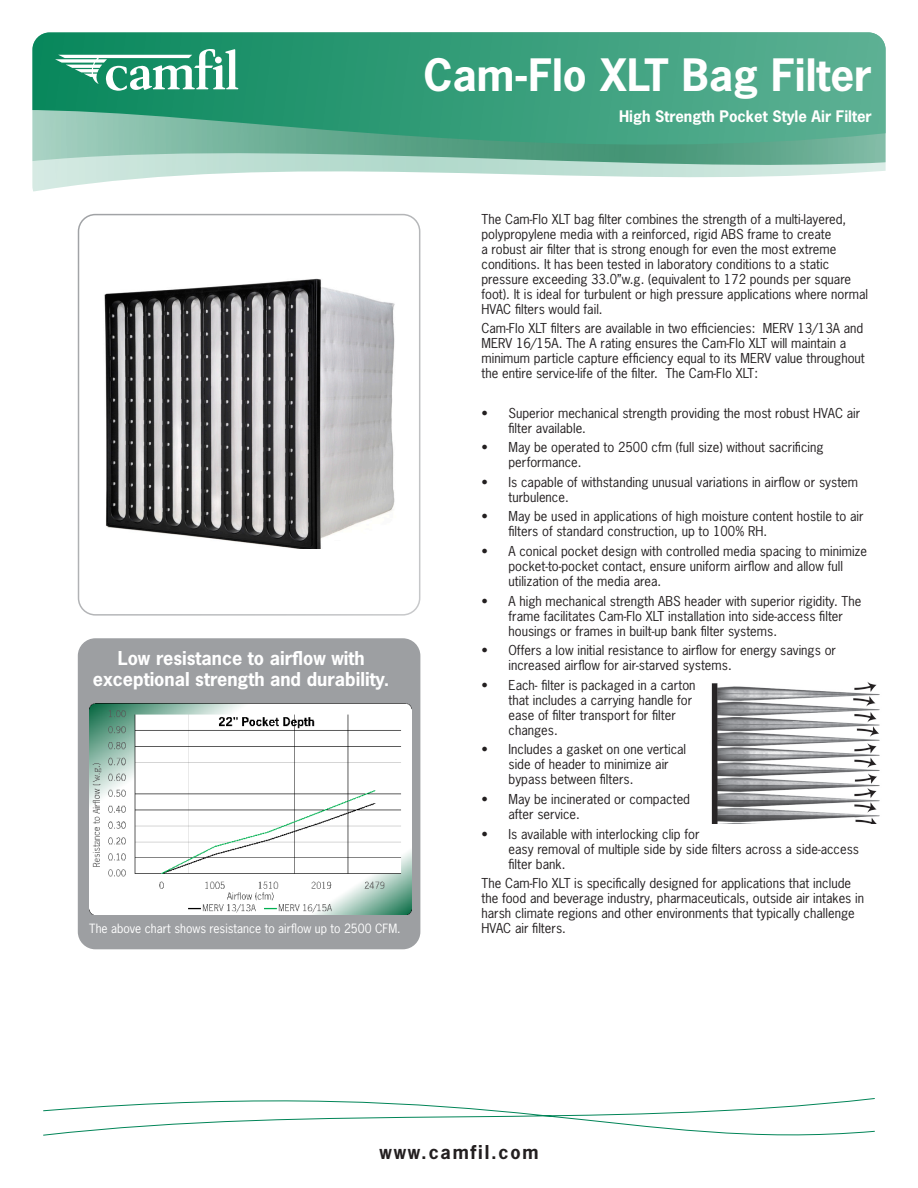
<style>
.page{position:relative;width:918px;height:1188px;background:#fff}
.page>*{position:absolute;margin:0;border:0;box-sizing:border-box;transform-origin:0 0}
.t1{font:700 42px "News Gothic Std";color:#fff}
.t2{font:700 18px/21.6px "News Gothic Std";color:#fff;text-align:center}
.t3{font:700 18px "News Gothic Std";letter-spacing:.1em;color:#231f20}
.t4{font:700 15px "News Gothic Std";color:#fffffe}
.t5{font:12.9px/15px "News Gothic Std";color:#231f20}
.t6{font:12px "News Gothic Std";color:#fff}
</style>
<div class="page">
<svg style="left:32px;top:32px;width:854px;height:160px;background:#67b399"></svg>
<div style="left:79px;top:639px;width:341px;height:310px;background:#9d9fa2;border-radius:17px"></div>
<div style="left:78px;top:638px;width:342px;height:311px;border:2px solid #9d9fa2;border-radius:17px"></div>
<div style="left:78px;top:214px;width:342px;height:402px;border:2px solid #9d9fa2;border-radius:17px"></div>
<svg style="left:43px;top:1098px;width:832px;height:38px"></svg>
<svg style="left:55px;top:49px;width:183px;height:42px"></svg>
<div style="left:215px;top:57px;width:7px;height:6px;background:#fff;border-radius:50%"></div>
<img style="left:711px;top:682px;width:169px;height:141px">
<img style="left:104px;top:278px;width:291px;height:271px">
<img style="left:90px;top:704px;width:321px;height:211px">
<p class="t1" style="left:424px;top:48px;width:450px">Cam-Flo XLT Bag Filter</p>
<p class="t4" style="left:619px;top:107px;width:254px">High Strength Pocket Style Air Filter</p>
<p class="t2" style="left:93px;top:647px;width:298px">Low resistance to airflow with exceptional strength and durability.</p>
<p class="t6" style="left:89px;top:921px;width:313px">The above chart shows resistance to airflow up to 2500 CFM.</p>
<p class="t5" style="left:482px;top:211px;width:388px">The Cam-Flo XLT bag filter combines the strength of a multi-layered, polypropylene media with a reinforced, rigid ABS frame to create<br>a robust air filter that is strong enough for even the most extreme conditions. It has been tested in laboratory conditions to a static pressure exceeding 33.0”w.g. (equivalent to 172 pounds per square foot). It is ideal for turbulent or high pressure applications where normal HVAC filters would fail.</p>
<p class="t5" style="left:482px;top:321px;width:385px">Cam-Flo XLT filters are available in two efficiencies: MERV 13/13A and MERV 16/15A. The A rating ensures the Cam-Flo XLT will maintain a minimum particle capture efficiency equal to its MERV value throughout the entire service-life of the filter. The Cam-Flo XLT:</p>
<p class="t5" style="left:508px;top:405px;width:353px;text-indent:-27px">• Superior mechanical strength providing the most robust HVAC air filter available.</p>
<p class="t5" style="left:508px;top:440px;width:317px;text-indent:-27px">• May be operated to 2500 cfm (full size) without sacrificing performance.</p>
<p class="t5" style="left:508px;top:474px;width:351px;text-indent:-27px">• Is capable of withstanding unusual variations in airflow or system turbulence.</p>
<p class="t5" style="left:508px;top:509px;width:357px;text-indent:-27px">• May be used in applications of high moisture content hostile to air filters of standard construction, up to 100% RH.</p>
<p class="t5" style="left:508px;top:544px;width:360px;text-indent:-27px">• A conical pocket design with controlled media spacing to minimize pocket-to-pocket contact, ensure uniform airflow and allow full utilization of the media area.</p>
<p class="t5" style="left:508px;top:593px;width:354px;text-indent:-27px">• A high mechanical strength ABS header with superior rigidity. The frame facilitates Cam-Flo XLT installation into side-access filter housings or frames in built-up bank filter systems.</p>
<p class="t5" style="left:508px;top:643px;width:329px;text-indent:-27px">• Offers a low initial resistance to airflow for energy savings or increased airflow for air-starved systems.</p>
<p class="t5" style="left:508px;top:677px;width:189px;text-indent:-27px">• Each- filter is packaged in a carton that includes a carrying handle for ease of filter transport for filter changes.</p>
<p class="t5" style="left:508px;top:742px;width:179px;text-indent:-27px">• Includes a gasket on one vertical side of header to minimize air bypass between filters.</p>
<p class="t5" style="left:508px;top:791px;width:183px;text-indent:-27px">• May be incinerated or compacted after service.</p>
<p class="t5" style="left:508px;top:826px;width:352px;text-indent:-27px">• Is available with interlocking clip for<br>easy removal of multiple side by side filters across a side-access filter bank.</p>
<p class="t5" style="left:482px;top:876px;width:384px">The Cam-Flo XLT is specifically designed for applications that include the food and beverage industry, pharmaceuticals, outside air intakes in harsh climate regions and other environments that typically challenge HVAC air filters.</p>
<p class="t3" style="left:379px;top:1140px;width:161px">www.camfil.com</p>
</div>
